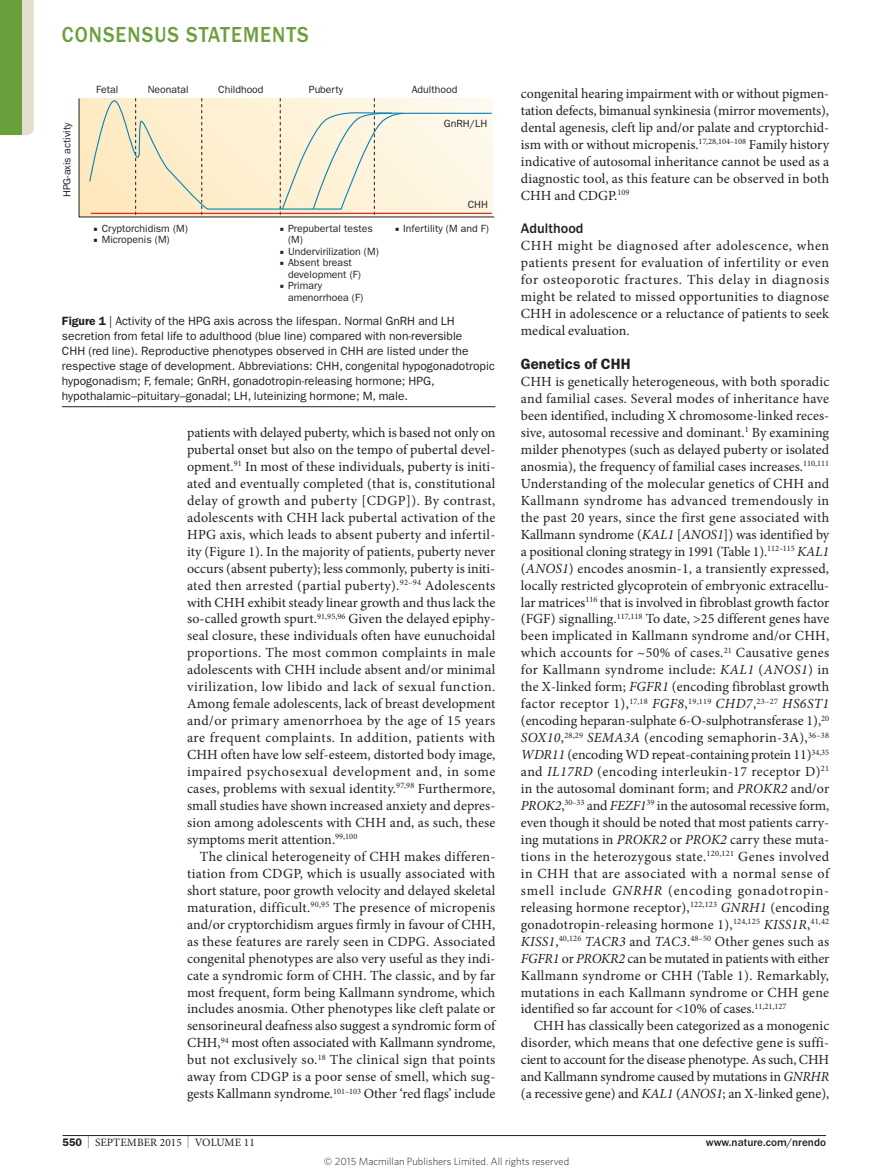
<style>
.page{position:relative;width:893px;height:1174px;background:#fff}
.page>*{position:absolute;margin:0;border:0;box-sizing:border-box;transform-origin:0 0}
.t1{font:22.5px "ITC Franklin Gothic Std Med 2";letter-spacing:.05em;color:#6aa03c;scale:.9 1}
.Head_1{font:600 15px "ITC Franklin Gothic Std";color:#231f20}
.Head_2{font:500 14.25px "ITC Franklin Gothic Std";color:#231f20}
.Body_first{font:13.95px/17px "Minion Pro Regular 2";letter-spacing:.01em;color:#231f20;text-align:justify}
.Body_text{font:13.95px/17px "Minion Pro Regular 2";color:#231f20;text-align:justify}
.Figure_caption{font:12px/15px "ITC Franklin Gothic Std";color:#231f20}
.t2{font:11.7px "ITC Franklin Gothic Std Med 3";color:#231f20}
.t3{font:11.25px "Minion Pro Regular 2";letter-spacing:.01em;color:#231f20}
.t4{font:500 11.25px "ITC Franklin Gothic Std";color:#231f20}
.t5{font:10.5px/11.6px "ITC Franklin Gothic Std Book 3";color:#231f20}
.t6{font:300 10.5px "Whitney";color:#231f20}
.s1{font-family:"Minion Pro"}
.s2{font-weight:600}
.s3{font-family:"ITC Franklin Gothic Std Book 3"}
.s4{font-family:"ITC Franklin Gothic Std";font-weight:600;color:#7b9daf}
.s5{font-family:"Minion Pro";font-style:italic}
.s6{font-family:"ITC Franklin Gothic Std";font-weight:600;font-size:10.95px}
.s7{font-size:12.9px}
</style>
<div class="page">
<hr style="left:63px;top:1135px;width:763px;height:1px;background:#231f20">
<svg style="left:79px;top:98px;width:416px;height:119px"></svg>
<hr style="left:91px;top:213px;width:401px;height:1px;background:#cd191d">
<svg style="left:89px;top:100px;width:404px;height:110px"></svg>
<svg style="left:280px;top:98px;width:125px;height:118px"></svg>
<hr style="left:62px;top:406px;width:433px;height:1px;background:#231f20">
<div style="left:22px;top:0;width:12px;height:135px;background:#e6decd"></div>
<div style="left:0;top:0;width:22px;height:135px;background:#6aa03c"></div>
<h1 class="t1" style="left:62px;top:22px;width:276px">CONSENSUS STATEMENTS</h1>
<p class="t5" style="left:61px;top:197px;width:76px;rotate:-90deg">HPG-axis activity</p>
<p class="t5" style="left:96px;top:84px;width:23px">Fetal</p>
<p class="t5" style="left:148px;top:84px;width:43px">Neonatal</p>
<p class="t5" style="left:218px;top:84px;width:47px">Childhood</p>
<p class="t5" style="left:309px;top:84px;width:36px">Puberty</p>
<p class="t5" style="left:412px;top:84px;width:47px">Adulthood</p>
<p class="t5" style="left:444px;top:118px;width:45px">GnRH/LH</p>
<p class="t5" style="left:94px;top:222px;width:96px"><span class="s1">■</span> Cryptorchidism (M)</p>
<p class="t5" style="left:94px;top:234px;width:78px"><span class="s1">■</span> Micropenis (M)</p>
<p class="t5" style="left:288px;top:222px;width:86px;text-indent:-8px"><span class="s1">■</span> Prepubertal testes (M)</p>
<p class="t5" style="left:280px;top:245px;width:100px"><span class="s1">■</span> Undervirilization (M)</p>
<p class="t5" style="left:288px;top:257px;width:74px;text-indent:-8px"><span class="s1">■</span> Absent breast development (F)</p>
<p class="t5" style="left:288px;top:280px;width:77px;text-indent:-8px"><span class="s1">■</span> Primary amenorrhoea (F)</p>
<p class="t5" style="left:468px;top:199px;width:22px">CHH</p>
<p class="t5" style="left:395px;top:222px;width:96px"><span class="s1">■</span> Infertility (M and F)</p>
<p class="Figure_caption" style="left:62px;top:314px;width:434px"><span class="s2">Figure 1</span> | Activity of the HPG axis across the lifespan. Normal GnRH and LH secretion from fetal life to adulthood (blue line) compared with non-reversible<br>CHH (red line). Reproductive phenotypes observed in CHH are listed under the respective stage of development. Abbreviations: CHH, congenital hypogonadotropic hypogonadism; F, female; GnRH, gonadotropin-releasing hormone; HPG, hypothalamic–pituitary–gonadal; LH, luteinizing hormone; M, male.</p>
<p class="t2" style="left:331px;top:327px;width:163px">Nature Reviews <span class="s3">|</span> <span class="s4">Endocrinology</span></p>
<p class="Body_first" style="left:187px;top:424px;width:310px;text-align:left">patients with delayed puberty, which is based not only on pubertal onset but also on the tempo of pubertal devel&shy;opment.<sup>91</sup> In most of these individuals, puberty is initi&shy;ated and eventually completed (that is, constitutional delay of growth and puberty [CDGP]). By contrast, adolescents with CHH lack pubertal activation of the HPG axis, which leads to absent puberty and infertil&shy;ity (Figure 1). In the majority of patients, puberty never occurs (absent puberty); less commonly, puberty is initi&shy;ated then arrested (partial puberty).<sup>92–94</sup> Adolescents with CHH exhibit steady linear growth and thus lack the so-called growth spurt.<sup>91,95,96</sup> Given the delayed epiphy&shy;seal closure, these individuals often have eunuchoidal proportions. The most common complaints in male adolescents with CHH include absent and/or minimal virilization, low libido and lack of sexual function.<br>Among female adolescents, lack of breast development and/or primary amenorrhoea by the age of 15 years are frequent complaints. In addition, patients with CHH often have low self-esteem, distorted body image, impaired psychosexual development and, in some cases, problems with sexual identity.<sup>97,98</sup> Furthermore, small studies have shown increased anxiety and depres&shy;sion among adolescents with CHH and, as such, these symptoms merit attention.<sup>99,100</sup></p>
<p class="Body_text" style="left:187px;top:848px;width:310px;text-indent:13px">The clinical heterogeneity of CHH makes differen&shy;tiation from CDGP, which is usually associated with short stature, poor growth velocity and delayed skeletal maturation, difficult.<sup>90,95</sup> The presence of micropenis and/or cryptorchidism argues firmly in favour of CHH, as these features are rarely seen in CDPG. Associated congenital phenotypes are also very useful as they indi&shy;cate a syndromic form of CHH. The classic, and by far most frequent, form being Kallmann syndrome, which includes anosmia. Other phenotypes like cleft palate or sensorineural deafness also suggest a syndromic form of CHH,<sup>94</sup> most often associated with Kallmann syndrome, but not exclusively so.<sup>18</sup> The clinical sign that points away from CDGP is a poor sense of smell, which sug&shy;gests Kallmann syndrome.<sup>101–103</sup> Other ‘red flags’ include</p>
<p class="Body_text" style="left:521px;top:85px;width:310px">congenital hearing impairment with or without pigmen&shy;tation defects, bimanual synkinesia (mirror movements), dental agenesis, cleft lip and/or palate and cryptorchid&shy;ism with or without micropenis.<sup>17,28,104–108</sup> Family history indicative of autosomal inheritance cannot be used as a diagnostic tool, as this feature can be observed in both CHH and CDGP.<sup>109</sup></p>
<p class="Head_2" style="left:521px;top:221px;width:64px">Adulthood</p>
<p class="Body_first" style="left:521px;top:237px;width:310px">CHH might be diagnosed after adolescence, when patients present for evaluation of infertility or even for osteoporotic fractures. This delay in diagnosis might be related to missed opportunities to diagnose CHH in adolescence or a reluctance of patients to seek medical evaluation.</p>
<p class="Head_1" style="left:521px;top:355px;width:111px">Genetics of CHH</p>
<p class="Body_first" style="left:521px;top:373px;width:310px">CHH is genetically heterogeneous, with both sporadic and familial cases. Several modes of inheritance have been identified, including X chromosome-linked reces&shy;sive, autosomal recessive and dominant.<sup>1</sup> By examining milder phenotypes (such as delayed puberty or isolated anosmia), the frequency of familial cases increases.<sup>110,111<br></sup>Understanding of the molecular genetics of CHH and Kallmann syndrome has advanced tremendously in the past 20 years, since the first gene associated with Kallmann syndrome (<span class="s5">KAL1</span> [<span class="s5">ANOS1</span>]) was identified by a positional cloning strategy in 1991 (Table 1).<sup>112–115</sup> <span class="s5">KAL1 </span>(<span class="s5">ANOS1</span>) encodes anosmin‑1, a transiently expressed, locally restricted glycoprotein of embryonic extracellu&shy;lar matrices<sup>116</sup> that is involved in fibroblast growth factor (FGF) signalling.<sup>117,118</sup> To date, &gt;25 different genes have been implicated in Kallmann syndrome and/or CHH, which accounts for ~50% of cases.<sup>21</sup> Causative genes for Kallmann syndrome include: <span class="s5">KAL1</span> (<span class="s5">ANOS1</span>) in the X‑linked form; <span class="s5">FGFR1</span> (encoding fibroblast growth factor receptor 1),<sup>17,18</sup> <span class="s5">FGF8</span>,<sup>19,119</sup> <span class="s5">CHD7</span>,<sup>23–27</sup> <span class="s5">HS6ST1 </span>(encoding heparan-sulphate 6‑O-sulphotransferase 1),<sup>20<br></sup><span class="s5">SOX10</span>,<sup>28,29</sup> <span class="s5">SEMA3A</span> (encoding semaphorin-3A),<sup>36–38<br></sup><span class="s5">WDR11</span> (encoding WD repeat-containing protein 11)<sup>34,35 </sup>and <span class="s5">IL17RD</span> (encoding interleukin‑17 receptor D)<sup>21 </sup>in the autosomal dominant form; and <span class="s5">PROKR2</span> and/or <span class="s5">PROK2</span>,<sup>30–33</sup> and <span class="s5">FEZF1</span><sup>39</sup> in the autosomal recessive form, even though it should be noted that most patients carry&shy;ing mutations in <span class="s5">PROKR2</span> or <span class="s5">PROK2</span> carry these muta&shy;tions in the heterozygous state.<sup>120,121</sup> Genes involved in CHH that are associated with a normal sense of smell include <span class="s5">GNRHR</span> (encoding gonadotropin&shy;releasing hormone receptor),<sup>122,123</sup> <span class="s5">GNRH1</span> (encoding gonadotropin-releasing hormone 1),<sup>124,125</sup> <span class="s5">KISS1R</span>,<sup>41,42<br></sup><span class="s5">KISS1</span>,<sup>40,126</sup> <span class="s5">TACR3</span> and <span class="s5">TAC3</span>.<sup>48–50</sup> Other genes such as <span class="s5">FGFR1</span> or <span class="s5">PROKR2</span> can be mutated in patients with either Kallmann syndrome or CHH (Table 1). Remarkably, mutations in each Kallmann syndrome or CHH gene identified so far account for &lt;10% of cases.<sup>11,21,127</sup></p>
<p class="Body_text" style="left:521px;top:1017px;width:310px;text-indent:13px">CHH has classically been categorized as a monogenic disorder, which means that one defective gene is suffi&shy;cient to account for the disease phenotype. As such, CHH and Kallmann syndrome caused by mutations in <span class="s5">GNRHR </span>(a recessive gene) and <span class="s5">KAL1</span> (<span class="s5">ANOS1</span>; an X‑linked gene),</p>
<p class="t3" style="left:63px;top:1135px;width:194px"><span class="s6">550</span> <span class="s7">|</span> SEPTEMBER 2015 <span class="s7">|</span> VOLUME 11</p>
<p class="t4" style="left:706px;top:1136px;width:122px">www.nature.com/nrendo</p>
<p class="t6" style="left:324px;top:1154px;width:247px">© 2015 Macmillan Publishers Limited. All rights reserved</p>
</div>
